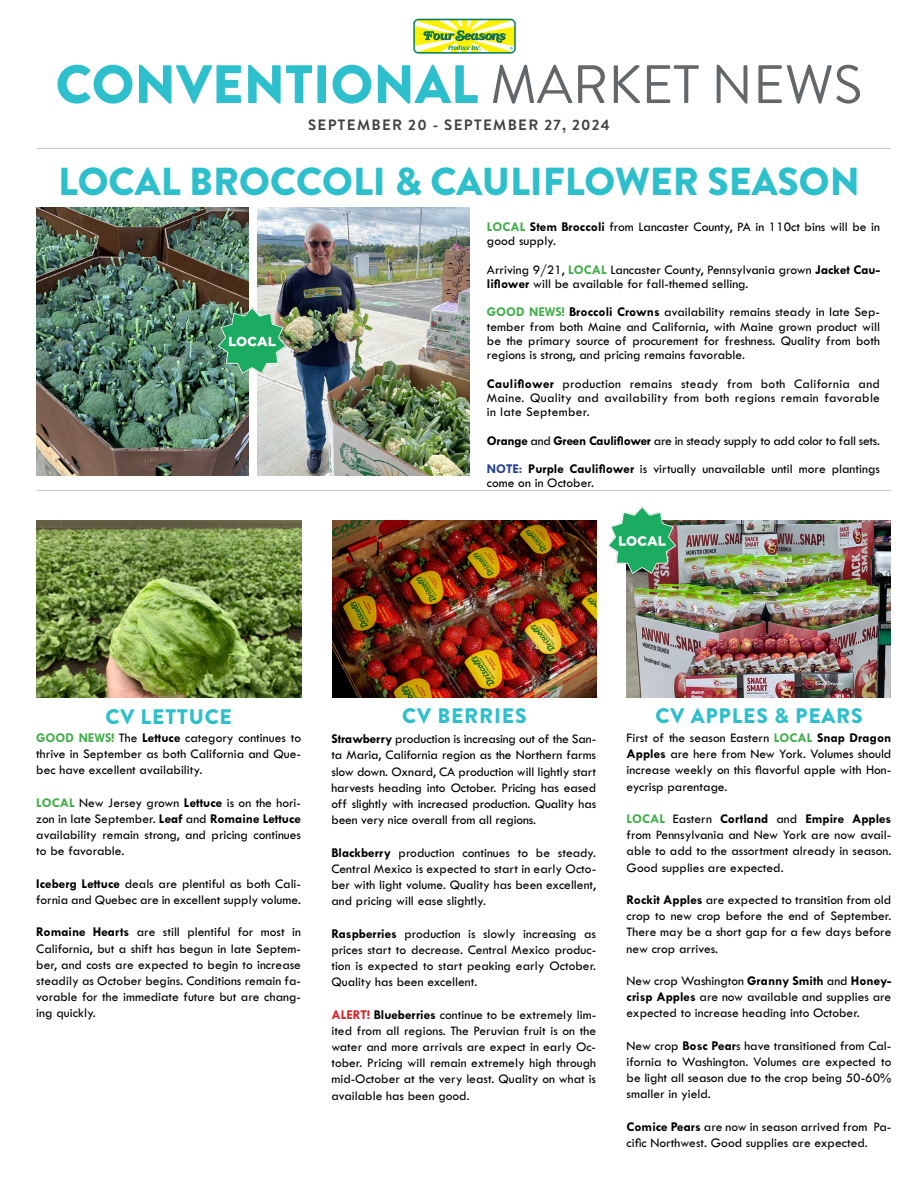
<style>
.page{position:relative;width:918px;height:1188px;background:#fff}
.page>*{position:absolute;margin:0;border:0;box-sizing:border-box;transform-origin:0 0}
.t1{font:900 54px "Brandon Grotesque";color:#2dbfcb}
.t2{font:900 39px "Brandon Grotesque";color:#2dbfcb}
.t3{font:900 21px "Brandon Grotesque";letter-spacing:.04em;color:#2dbfcc}
.t4{font:700 15px "Brandon Grotesque";letter-spacing:.09em;color:#42413d}
.t5{font:13.5px/16.2px "Tw Cen MT Std";color:#000;text-align:justify}
.s1{font-weight:400;color:#63676a}
.s2{font-weight:700;color:#41ad49}
.s3{font-weight:700}
.s4{font-weight:700;color:#25408f}
.s5{font-weight:700;color:#d2232a}
</style>
<div class="page">
<img style="left:37px;top:521px;width:264px;height:177px">
<img style="left:627px;top:521px;width:264px;height:177px">
<img style="left:413px;top:18px;width:103px;height:36px">
<hr style="left:36px;top:148px;width:855px;height:1px;background:#000">
<hr style="left:36px;top:490px;width:855px;height:1px;background:#000">
<img style="left:37px;top:207px;width:212px;height:268px">
<img style="left:258px;top:207px;width:212px;height:268px">
<img style="left:333px;top:521px;width:264px;height:177px">
<img style="left:216px;top:305px;width:72px;height:72px">
<img style="left:607px;top:506px;width:71px;height:70px">
<h1 class="t1" style="left:56px;top:46px;width:808px">CONVENTIONAL <span class="s1">MARKET NEWS</span></h1>
<p class="t4" style="left:308px;top:114px;width:303px">SEPTEMBER 20 - SEPTEMBER 27, 2024</p>
<h2 class="t2" style="left:58px;top:154px;width:803px">LOCAL BROCCOLI &amp; CAULIFLOWER SEASON</h2>
<p class="t5" style="left:487px;top:220px;width:395px;line-height:14.2px"><span class="s2">LOCAL</span> <span class="s3">Stem Broccoli</span> from Lancaster County, PA in 110ct bins will be in good supply.</p>
<p class="t5" style="left:487px;top:262px;width:395px;line-height:14.2px">Arriving 9/21, <span class="s2">LOCAL</span> Lancaster County, Pennsylvania grown <span class="s3">Jacket Cau&shy;liflower</span> will be available for fall-themed selling.</p>
<p class="t5" style="left:487px;top:305px;width:395px;line-height:14.2px"><span class="s2">GOOD NEWS!</span> <span class="s3">Broccoli Crowns</span> availability remains steady in late Sep&shy;tember from both Maine and California, with Maine grown product will be the primary source of procurement for freshness. Quality from both regions is strong, and pricing remains favorable.</p>
<p class="t5" style="left:487px;top:376px;width:395px;line-height:14.2px"><span class="s3">Cauliflower</span> production remains steady from both California and Maine. Quality and availability from both regions remain favorable in late September.</p>
<p class="t5" style="left:487px;top:426px;width:395px;line-height:28.5px"><span class="s3">Orange</span> and <span class="s3">Green Cauliflower</span> are in steady supply to add color to fall sets.<br><span class="s4">NOTE:</span> <span class="s3">Purple Cauliflower</span> is virtually unavailable until more plantings</p>
<p class="t5" style="left:487px;top:475px;width:109px">come on in October.</p>
<h3 class="t3" style="left:105px;top:702px;width:128px">CV LETTUCE</h3>
<p class="t5" style="left:36px;top:730px;width:266px"><span class="s2">GOOD NEWS!</span> The <span class="s3">Lettuce</span> category continues to thrive in September as both California and Que&shy;bec have excellent availability.</p>
<p class="t5" style="left:36px;top:795px;width:266px"><span class="s2">LOCAL</span> New Jersey grown <span class="s3">Lettuce</span> is on the hori&shy;zon in late September. <span class="s3">Leaf</span> and <span class="s3">Romaine Lettuce </span>availability remain strong, and pricing continues to be favorable.</p>
<p class="t5" style="left:36px;top:876px;width:266px"><span class="s3">Iceberg Lettuce</span> deals are plentiful as both Cali&shy;fornia and Quebec are in excellent supply volume.</p>
<p class="t5" style="left:36px;top:924px;width:266px"><span class="s3">Romaine Hearts</span> are still plentiful for most in California, but a shift has begun in late Septem&shy;ber, and costs are expected to begin to increase steadily as October begins. Conditions remain fa&shy;vorable for the immediate future but are chang&shy;ing quickly.</p>
<h3 class="t3" style="left:402px;top:701px;width:126px">CV BERRIES</h3>
<h3 class="t3" style="left:655px;top:701px;width:209px">CV APPLES &amp; PEARS</h3>
<p class="t5" style="left:627px;top:730px;width:266px">First of the season Eastern <span class="s2">LOCAL</span> <span class="s3">Snap Dragon Apples</span> are here from New York. Volumes should increase weekly on this flavorful apple with Hon&shy;eycrisp parentage.</p>
<p class="t5" style="left:627px;top:811px;width:266px"><span class="s2">LOCAL</span> Eastern <span class="s3">Cortland</span> and <span class="s3">Empire Apples </span>from Pennsylvania and New York are now avail&shy;able to add to the assortment already in season.<br>Good supplies are expected.</p>
<p class="t5" style="left:627px;top:892px;width:266px"><span class="s3">Rockit Apples</span> are expected to transition from old crop to new crop before the end of September.<br>There may be a short gap for a few days before new crop arrives.</p>
<p class="t5" style="left:627px;top:973px;width:266px">New crop Washington <span class="s3">Granny Smith</span> and <span class="s3">Honey&shy;crisp Apples</span> are now available and supplies are expected to increase heading into October.</p>
<p class="t5" style="left:627px;top:1038px;width:266px">New crop <span class="s3">Bosc Pear</span>s have transitioned from Cal&shy;ifornia to Washington. Volumes are expected to be light all season due to the crop being 50-60% smaller in yield.</p>
<p class="t5" style="left:627px;top:1119px;width:266px"><span class="s3">Comice Pears</span> are now in season arrived from Pa&shy;cific Northwest. Good supplies are expected.</p>
<p class="t5" style="left:331px;top:731px;width:266px"><span class="s3">Strawberry</span> production is increasing out of the San&shy;ta Maria, California region as the Northern farms slow down. Oxnard, CA production will lightly start harvests heading into October. Pricing has eased off slightly with increased production. Quality has been very nice overall from all regions.</p>
<p class="t5" style="left:331px;top:844px;width:266px"><span class="s3">Blackberry</span> production continues to be steady.<br>Central Mexico is expected to start in early Octo&shy;ber with light volume. Quality has been excellent, and pricing will ease slightly.</p>
<p class="t5" style="left:331px;top:925px;width:266px"><span class="s3">Raspberries</span> production is slowly increasing as prices start to decrease. Central Mexico produc&shy;tion is expected to start peaking early October.<br>Quality has been excellent.</p>
<p class="t5" style="left:331px;top:1006px;width:266px"><span class="s5">ALERT!</span> <span class="s3">Blueberries</span> continue to be extremely lim&shy;ited from all regions. The Peruvian fruit is on the water and more arrivals are expect in early Oc&shy;tober. Pricing will remain extremely high through mid-October at the very least. Quality on what is available has been good.</p>
</div>
